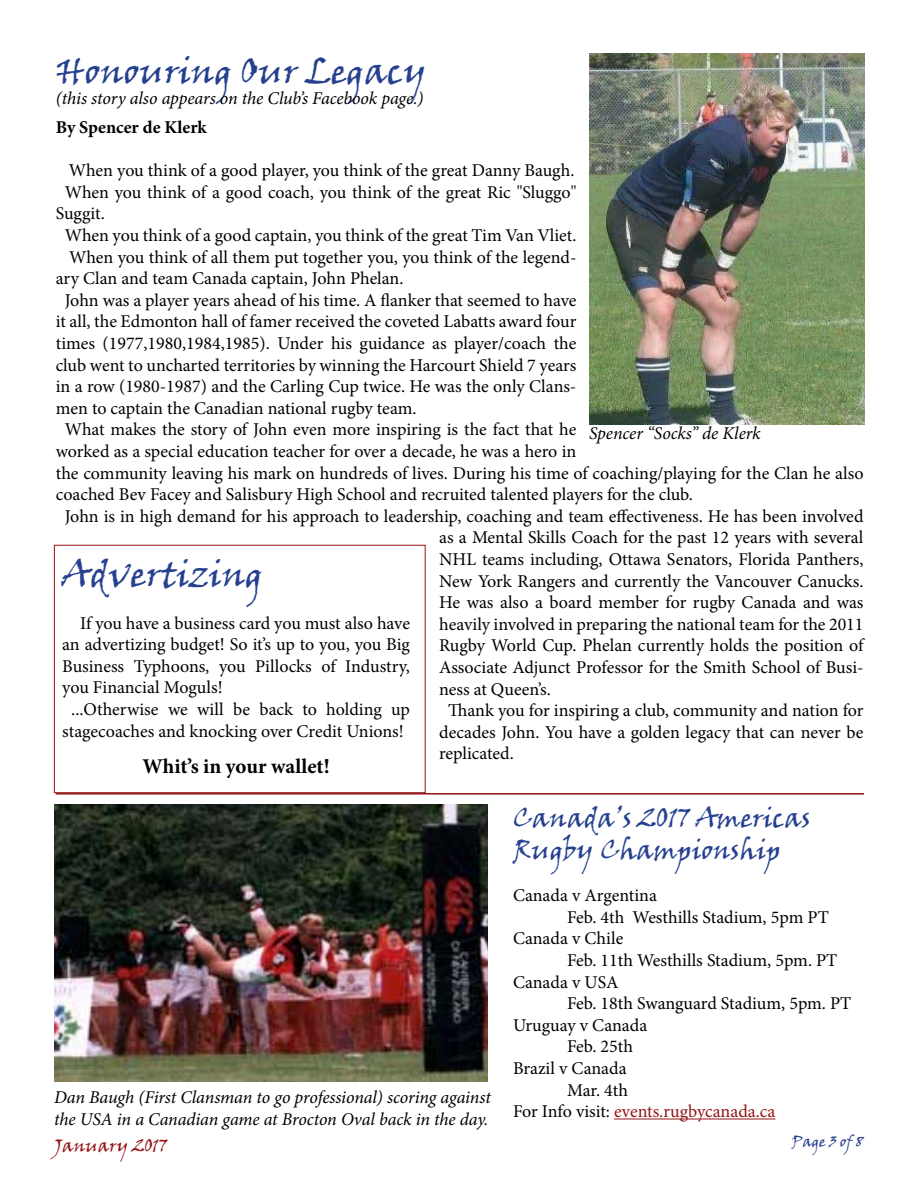
<style>
.page{position:relative;width:918px;height:1188px;background:#fff}
.page>*{position:absolute;margin:0;border:0;box-sizing:border-box;transform-origin:0 0}
.t1{font:36px "Viner Hand ITC";color:#25408f}
.t2{font:27px/32.4px "Viner Hand ITC";color:#25408f}
.t3{font:700 21px "Minion Pro";color:#000}
.t4{font:18px "Minion Pro";letter-spacing:-.005em;color:#000}
.t5{font:italic 18px/21.6px "Minion Pro";letter-spacing:-.01em;color:#000}
.t6{font:18px "Minion Pro";color:#951316}
.t7{font:700 18px "Minion Pro";color:#000}
.t8{font:18px "Viner Hand ITC";color:#951316}
.t9{font:15px "Viner Hand ITC";color:#25408f}
.s1{color:#000}
</style>
<div class="page">
<div style="left:54px;top:545px;width:372px;height:248px;border:1px solid #951316"></div>
<img style="left:54px;top:805px;width:434px;height:276px">
<hr style="left:614px;top:1119px;width:161px;height:1px;background:#951316">
<hr style="left:56px;top:793px;width:808px;height:2px;background:#951316">
<img style="left:590px;top:53px;width:274px;height:372px">
<h1 class="t1" style="left:56px;top:49px;width:372px">Honouring Our Legacy</h1>
<p class="t5" style="left:56px;top:87px;width:369px">(this story also appears on the Club’s Facebook page.)</p>
<p class="t7" style="left:56px;top:115px;width:153px">By Spencer de Klerk</p>
<p class="t4" style="left:69px;top:158px;width:507px">When you think of a good player, you think of the great Danny Baugh.</p>
<p class="t4" style="left:65px;top:180px;width:513px">When you think of a good coach, you think of the great Ric "Sluggo"</p>
<p class="t4" style="left:56px;top:202px;width:51px">Suggit.</p>
<p class="t4" style="left:65px;top:223px;width:513px">When you think of a good captain, you think of the great Tim Van Vliet.</p>
<p class="t4" style="left:69px;top:245px;width:509px">When you think of all them put together you, you think of the legend-</p>
<p class="t4" style="left:56px;top:266px;width:349px">ary Clan and team Canada captain, John Phelan.</p>
<p class="t4" style="left:65px;top:288px;width:513px">John was a player years ahead of his time. A flanker that seemed to have</p>
<p class="t4" style="left:56px;top:310px;width:522px">it all, the Edmonton hall of famer received the coveted Labatts award four</p>
<p class="t4" style="left:56px;top:331px;width:522px">times (1977,1980,1984,1985). Under his guidance as player/coach the</p>
<p class="t4" style="left:56px;top:353px;width:522px">club went to uncharted territories by winning the Harcourt Shield 7 years</p>
<p class="t4" style="left:56px;top:374px;width:522px">in a row (1980-1987) and the Carling Cup twice. He was the only Clans-</p>
<p class="t4" style="left:56px;top:396px;width:362px">men to captain the Canadian national rugby team.</p>
<p class="t4" style="left:65px;top:418px;width:513px">What makes the story of John even more inspiring is the fact that he</p>
<p class="t4" style="left:56px;top:439px;width:522px">worked as a special education teacher for over a decade, he was a hero in</p>
<p class="t4" style="left:56px;top:461px;width:809px">the community leaving his mark on hundreds of lives. During his time of coaching/playing for the Clan he also</p>
<p class="t4" style="left:56px;top:482px;width:639px">coached Bev Facey and Salisbury High School and recruited talented players for the club.</p>
<p class="t4" style="left:65px;top:504px;width:800px">John is in high demand for his approach to leadership, coaching and team effectiveness. He has been involved</p>
<p class="t4" style="left:439px;top:526px;width:426px">as a Mental Skills Coach for the past 12 years with several</p>
<p class="t4" style="left:439px;top:547px;width:426px">NHL teams including, Ottawa Senators, Florida Panthers,</p>
<p class="t4" style="left:439px;top:569px;width:426px">New York Rangers and currently the Vancouver Canucks.</p>
<p class="t4" style="left:439px;top:590px;width:426px">He was also a board member for rugby Canada and was</p>
<p class="t4" style="left:439px;top:612px;width:426px">heavily involved in preparing the national team for the 2011</p>
<p class="t4" style="left:439px;top:634px;width:426px">Rugby World Cup. Phelan currently holds the position of</p>
<p class="t4" style="left:439px;top:655px;width:426px">Associate Adjunct Professor for the Smith School of Busi-</p>
<p class="t4" style="left:439px;top:677px;width:113px">ness at Queen’s.</p>
<p class="t4" style="left:448px;top:698px;width:417px">Thank you for inspiring a club, community and nation for</p>
<p class="t4" style="left:439px;top:720px;width:426px">decades John. You have a golden legacy that can never be</p>
<p class="t4" style="left:439px;top:742px;width:76px">replicated.</p>
<p class="t5" style="left:589px;top:423px;width:173px">Spencer “Socks” de Klerk</p>
<h1 class="t1" style="left:62px;top:552px;width:202px">Advertizing</h1>
<p class="t4" style="left:80px;top:611px;width:331px">If you have a business card you must also have</p>
<p class="t4" style="left:62px;top:632px;width:349px">an advertizing budget! So it’s up to you, you Big</p>
<p class="t4" style="left:62px;top:654px;width:349px">Business Typhoons, you Pillocks of Industry,</p>
<p class="t4" style="left:62px;top:676px;width:162px">you Financial Moguls!</p>
<p class="t4" style="left:71px;top:697px;width:340px">...Otherwise we will be back to holding up</p>
<p class="t4" style="left:62px;top:719px;width:343px">stagecoaches and knocking over Credit Unions!</p>
<p class="t3" style="left:143px;top:751px;width:189px">Whit’s in your wallet!</p>
<p class="t5" style="left:54px;top:1086px;width:438px">Dan Baugh (First Clansman to go professional) scoring against the USA in a Canadian game at Brocton Oval back in the day.</p>
<p class="t8" style="left:54px;top:1134px;width:115px">January 2017</p>
<h2 class="t2" style="left:513px;top:800px;width:299px">Canada’s 2017 Americas<br>Rugby Championship</h2>
<p class="t4" style="left:513px;top:883px;width:145px">Canada v Argentina</p>
<p class="t4" style="left:567px;top:905px;width:263px">Feb. 4th Westhills Stadium, 5pm PT</p>
<p class="t4" style="left:513px;top:927px;width:112px">Canada v Chile</p>
<p class="t4" style="left:567px;top:948px;width:272px">Feb. 11th Westhills Stadium, 5pm. PT</p>
<p class="t4" style="left:513px;top:970px;width:107px">Canada v USA</p>
<p class="t4" style="left:567px;top:991px;width:286px">Feb. 18th Swanguard Stadium, 5pm. PT</p>
<p class="t4" style="left:513px;top:1013px;width:136px">Uruguay v Canada</p>
<p class="t4" style="left:567px;top:1035px;width:68px">Feb. 25th</p>
<p class="t4" style="left:513px;top:1056px;width:115px">Brazil v Canada</p>
<p class="t4" style="left:567px;top:1078px;width:63px">Mar. 4th</p>
<p class="t6" style="left:513px;top:1099px;width:264px"><span class="s1">For Info visit:</span> events.rugbycanada.ca</p>
<p class="t9" style="left:792px;top:1132px;width:73px">Page 3 of 8</p>
</div>
